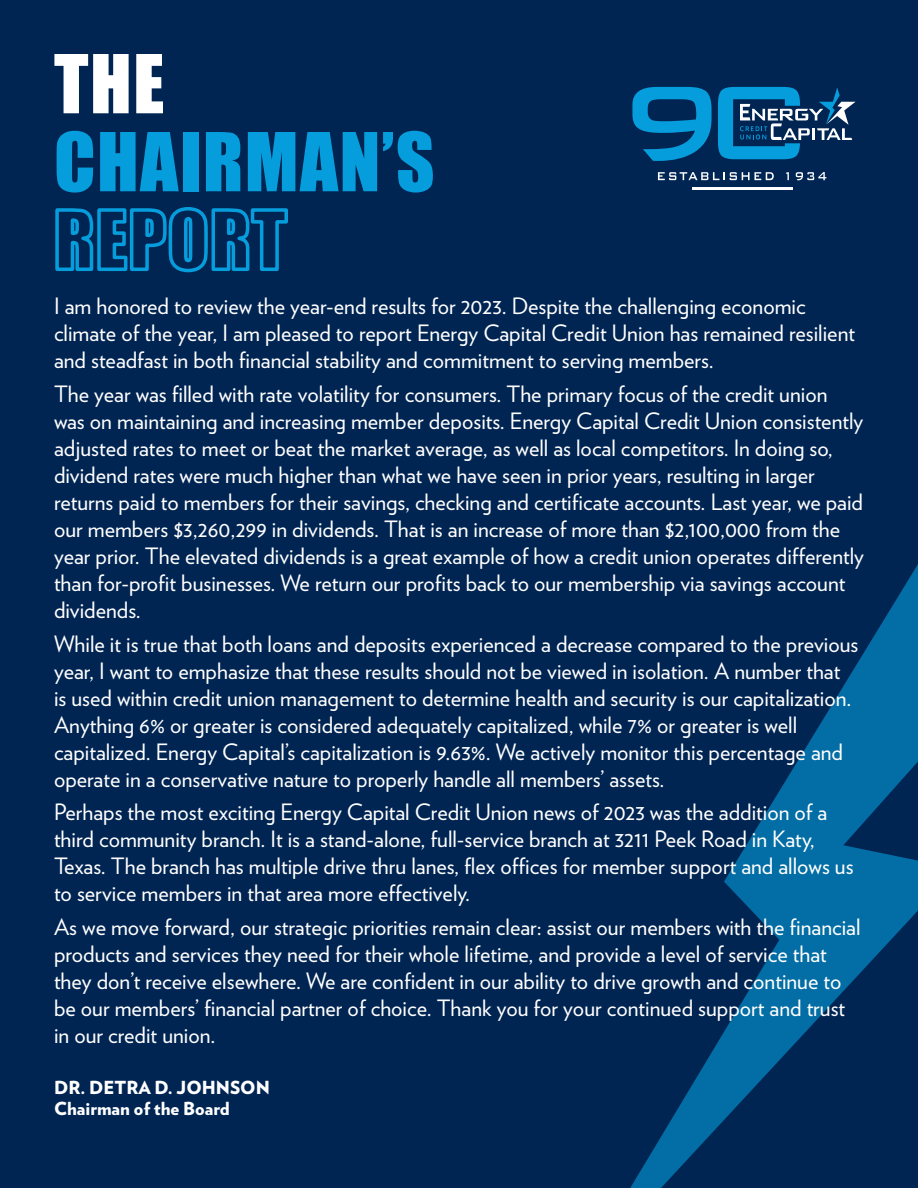
<style>
.page{position:relative;width:918px;height:1188px;background:#002553}
.page>*{position:absolute;margin:0;border:0;box-sizing:border-box;transform-origin:0 0}
.t1{font:75px/78px "Impact";letter-spacing:.02em;color:#069ddc}
.t2{font:75px "Impact";color:#fff}
.t3{font:22.5px/27px "Verlag";color:#fff}
.t4{font:900 18px/21.6px "Verlag";color:#fff}
</style>
<div class="page">
<svg style="left:630px;top:564px;width:288px;height:624px"></svg>
<svg style="left:632px;top:87px;width:80px;height:74px"></svg>
<svg style="left:658px;top:172px;width:116px;height:8px"></svg>
<svg style="left:786px;top:172px;width:3px;height:8px"></svg>
<svg style="left:796px;top:172px;width:30px;height:8px"></svg>
<svg style="left:718px;top:87px;width:138px;height:72px"></svg>
<hr style="left:692px;top:188px;width:101px;height:2px;background:#fff">
<h1 class="t2" style="left:54px;top:26px;width:112px">THE</h1>
<h1 class="t1" style="left:54px;top:121px;width:382px">CHAIRMAN’S<br>REPORT</h1>
<p class="t3" style="left:54px;top:291px;width:803px">I am honored to review the year-end results for 2023. Despite the challenging economic climate of the year, I am pleased to report Energy Capital Credit Union has remained resilient and steadfast in both financial stability and commitment to serving members.</p>
<p class="t3" style="left:54px;top:379px;width:812px">The year was filled with rate volatility for consumers. The primary focus of the credit union<br>was on maintaining and increasing member deposits. Energy Capital Credit Union consistently adjusted rates to meet or beat the market average, as well as local competitors. In doing so, dividend rates were much higher than what we have seen in prior years, resulting in larger returns paid to members for their savings, checking and certificate accounts. Last year, we paid our members $3,260,299 in dividends. That is an increase of more than $2,100,000 from the year prior. The elevated dividends is a great example of how a credit union operates differently than for-profit businesses. We return our profits back to our membership via savings account dividends.</p>
<p class="t3" style="left:54px;top:629px;width:806px">While it is true that both loans and deposits experienced a decrease compared to the previous year, I want to emphasize that these results should not be viewed in isolation. A number that<br>is used within credit union management to determine health and security is our capitalization.<br>Anything 6% or greater is considered adequately capitalized, while 7% or greater is well capitalized. Energy Capital’s capitalization is 9.63%. We actively monitor this percentage and operate in a conservative nature to properly handle all members’ assets.</p>
<p class="t3" style="left:54px;top:798px;width:801px">Perhaps the most exciting Energy Capital Credit Union news of 2023 was the addition of a third community branch. It is a stand-alone, full-service branch at 3211 Peek Road in Katy, Texas. The branch has multiple drive thru lanes, flex offices for member support and allows us to service members in that area more effectively.</p>
<p class="t3" style="left:54px;top:912px;width:808px">As we move forward, our strategic priorities remain clear: assist our members with the financial products and services they need for their whole lifetime, and provide a level of service that they don’t receive elsewhere. We are confident in our ability to drive growth and continue to be our members’ financial partner of choice. Thank you for your continued support and trust in our credit union.</p>
<p class="t4" style="left:54px;top:1075px;width:218px">DR. DETRA D. JOHNSON<br>Chairman of the Board</p>
</div>
